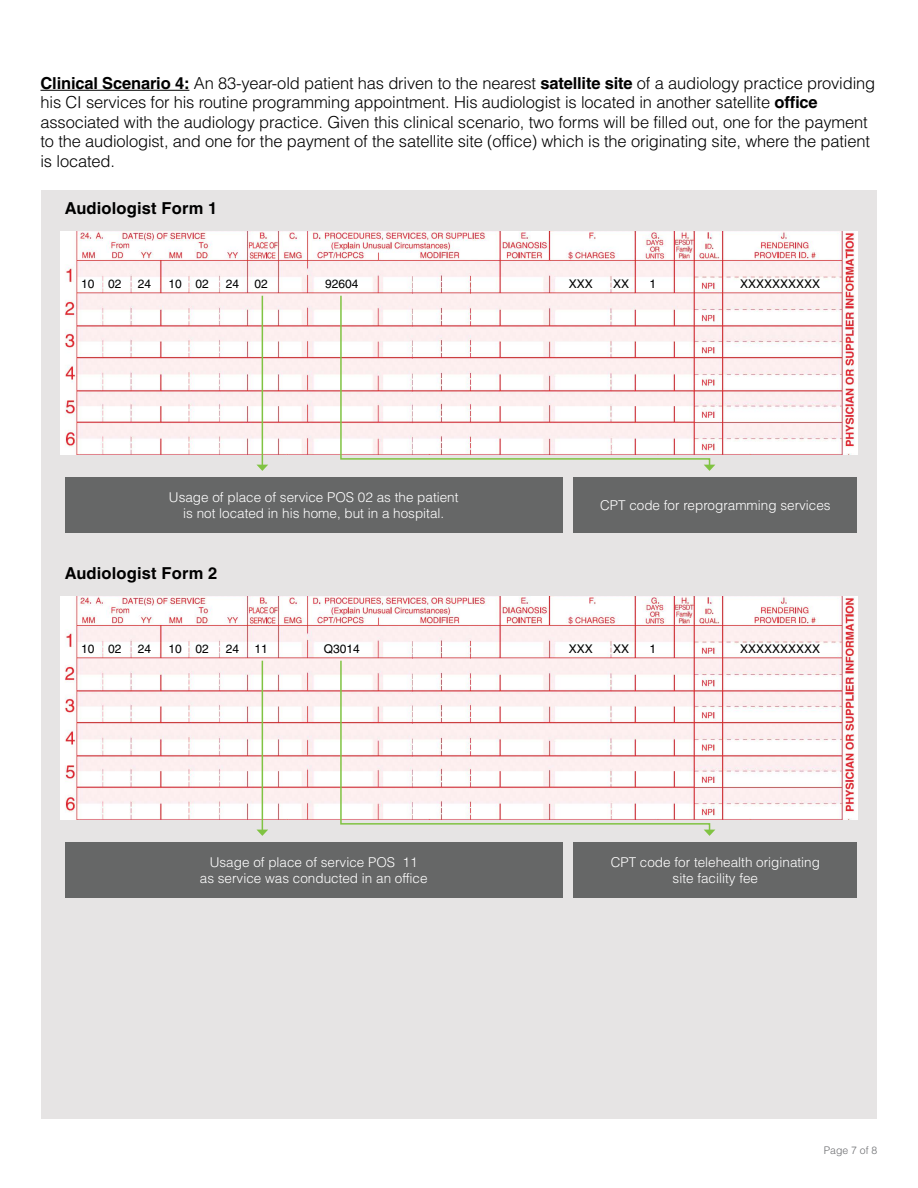
<style>
.page{position:relative;width:918px;height:1188px;background:#fff}
.page>*{position:absolute;margin:0;border:0;box-sizing:border-box;transform-origin:0 0}
.t1{font:300 16.5px/19.5px "Helvetica LT Pro";letter-spacing:-.01em;color:#000}
.t2{font:700 16.5px "Helvetica LT Pro";letter-spacing:.01em;color:#000}
.t3{font:300 13.5px/16.5px "Helvetica LT Pro";color:#fff;text-align:center}
.t4{font:12px "Helvetica LT Pro";color:#000}
.t5{font:300 10.5px "Helvetica LT Pro";color:#6d6e71}
.s1{font-weight:700}
</style>
<div class="page">
<div style="left:41px;top:190px;width:836px;height:929px;background:#e6e4e4"></div>
<img style="left:61px;top:231px;width:796px;height:224px">
<img style="left:61px;top:596px;width:796px;height:224px">
<div style="left:65px;top:477px;width:498px;height:56px;background:#666767"></div>
<div style="left:65px;top:842px;width:498px;height:56px;background:#666767"></div>
<div style="left:573px;top:477px;width:284px;height:56px;background:#666767"></div>
<div style="left:573px;top:842px;width:284px;height:56px;background:#666767"></div>
<hr style="left:262px;top:296px;width:1px;height:169px;background:#80c342">
<svg style="left:257px;top:465px;width:11px;height:6px"></svg>
<hr style="left:262px;top:661px;width:1px;height:169px;background:#80c342">
<svg style="left:257px;top:830px;width:11px;height:6px"></svg>
<svg style="left:339px;top:294px;width:372px;height:171px"></svg>
<svg style="left:704px;top:465px;width:11px;height:6px"></svg>
<svg style="left:339px;top:659px;width:372px;height:171px"></svg>
<svg style="left:704px;top:830px;width:11px;height:6px"></svg>
<hr style="left:40px;top:90px;width:149px;height:1px;background:#000">
<p class="t1" style="left:40px;top:73px;width:836px"><span class="s1">Clinical Scenario 4:</span> An 83-year-old patient has driven to the nearest <span class="s1">satellite site</span> of a audiology practice providing his CI services for his routine programming appointment. His audiologist is located in another satellite <span class="s1">office </span>associated with the audiology practice. Given this clinical scenario, two forms will be filled out, one for the payment to the audiologist, and one for the payment of the satellite site (office) which is the originating site, where the patient is located.</p>
<p class="t2" style="left:65px;top:198px;width:154px">Audiologist Form 1</p>
<p class="t4" style="left:81px;top:277px;width:42px">10 02</p>
<p class="t4" style="left:138px;top:277px;width:15px">24</p>
<p class="t4" style="left:168px;top:277px;width:42px">10 02</p>
<p class="t4" style="left:226px;top:277px;width:15px">24</p>
<p class="t4" style="left:255px;top:277px;width:15px">02</p>
<p class="t4" style="left:325px;top:277px;width:35px">92604</p>
<p class="t4" style="left:569px;top:277px;width:26px">XXX</p>
<p class="t4" style="left:613px;top:277px;width:18px">XX</p>
<p class="t4" style="left:650px;top:277px;width:8px">1</p>
<p class="t4" style="left:740px;top:277px;width:82px">XXXXXXXXXX</p>
<p class="t3" style="left:169px;top:489px;width:291px">Usage of place of service POS 02 as the patient is not located in his home, but in a hospital.</p>
<p class="t2" style="left:65px;top:563px;width:154px">Audiologist Form 2</p>
<p class="t3" style="left:600px;top:497px;width:232px">CPT code for reprogramming services</p>
<p class="t4" style="left:81px;top:642px;width:42px">10 02</p>
<p class="t4" style="left:138px;top:642px;width:15px">24</p>
<p class="t4" style="left:168px;top:642px;width:42px">10 02</p>
<p class="t4" style="left:226px;top:642px;width:15px">24</p>
<p class="t4" style="left:255px;top:642px;width:15px">11</p>
<p class="t4" style="left:324px;top:642px;width:38px">Q3014</p>
<p class="t4" style="left:569px;top:642px;width:26px">XXX</p>
<p class="t4" style="left:613px;top:642px;width:18px">XX</p>
<p class="t4" style="left:650px;top:642px;width:8px">1</p>
<p class="t4" style="left:740px;top:642px;width:82px">XXXXXXXXXX</p>
<p class="t3" style="left:200px;top:854px;width:229px">Usage of place of service POS 11<br>as service was conducted in an office</p>
<p class="t3" style="left:611px;top:854px;width:211px">CPT code for telehealth originating site facility fee</p>
<p class="t5" style="left:824px;top:1144px;width:55px">Page 7 of 8</p>
</div>
